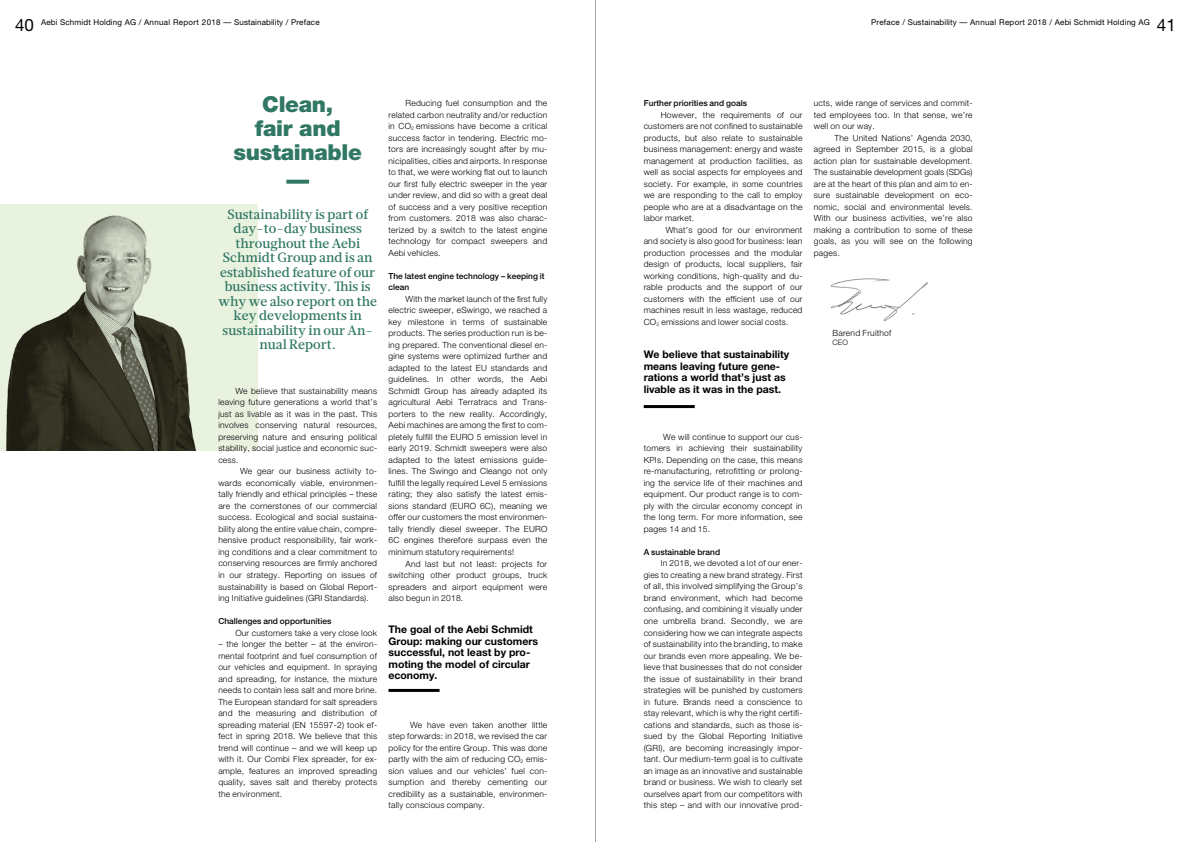
<style>
.page{position:relative;width:1191px;height:842px;background:#fff}
.page>*{position:absolute;margin:0;border:0;box-sizing:border-box;transform-origin:0 0}
.t1{font:900 22px/24px "Helvetica Neue";letter-spacing:-.015em;color:#317864;text-align:center}
.t2{font:17px "Helvetica Neue";color:#000}
.t3{font:500 13.5px/14.5px "Glosa Text";color:#317864;text-align:center}
.t4{font:700 10.5px/11.5px "Helvetica Neue";color:#000}
.t5{font:300 8.5px/11.5px "Helvetica Neue";letter-spacing:.025em;color:#000;text-align:justify}
.t6{font:500 8.3px/11.5px "Helvetica Neue";letter-spacing:.005em;color:#000}
.t7{font:8px "Helvetica Neue";letter-spacing:.02em;color:#000}
.t8{font:300 7.5px "Helvetica Neue";color:#000}
</style>
<div class="page">
<svg style="left:0;top:204px;width:258px;height:247px;background:#a1a695"></svg>
<hr style="left:595px;top:0;width:1px;height:842px;background:#a8a8a5">
<svg style="left:286px;top:180px;width:23px;height:4px"></svg>
<hr style="left:388px;top:689px;width:51px;height:3px;background:#000">
<img style="left:830px;top:278px;width:98px;height:43px">
<hr style="left:643px;top:405px;width:51px;height:3px;background:#000">
<h2 class="t2" style="left:15px;top:15px;width:20px">40</h2>
<h2 class="t2" style="left:1157px;top:15px;width:20px">41</h2>
<p class="t7" style="left:41px;top:18px;width:280px">Aebi Schmidt Holding AG / Annual Report 2018 — Sustainability / Preface</p>
<p class="t7" style="left:871px;top:18px;width:280px">Preface / Sustainability — Annual Report 2018 / Aebi Schmidt Holding AG</p>
<h1 class="t1" style="left:234px;top:92px;width:130px">Clean,<br>fair and sustainable</h1>
<h3 class="t3" style="left:218px;top:207px;width:160px">Sustainability is part of day-to-day business throughout the Aebi<br>Schmidt Group and is an established feature of our business activity. This is why we also report on the key developments in sustainability in our An&shy;nual Report.</h3>
<p class="t5" style="left:218px;top:385px;width:160px;text-indent:17px">We believe that sustainability means leaving future generations a world that’s just as livable as it was in the past. This involves conserving natural resources, preserving nature and ensuring political stability, social justice and economic suc&shy;cess.</p>
<p class="t5" style="left:218px;top:465px;width:160px;text-indent:22px">We gear our business activity to&shy;wards economically viable, environmen&shy;tally friendly and ethical principles – these are the cornerstones of our commercial success. Ecological and social sustaina&shy;bility along the entire value chain, compre&shy;hensive product responsibility, fair work&shy;ing conditions and a clear commitment to conserving resources are firmly anchored in our strategy. Reporting on issues of sustainability is based on Global Report&shy;ing Initiative guidelines (GRI Standards).</p>
<p class="t6" style="left:218px;top:615px;width:115px">Challenges and opportunities</p>
<p class="t5" style="left:235px;top:626px;width:143px">Our customers take a very close look</p>
<p class="t5" style="left:218px;top:638px;width:160px">– the longer the better – at the environ&shy;mental footprint and fuel consumption of our vehicles and equipment. In spraying and spreading, for instance, the mixture needs to contain less salt and more brine.<br>The European standard for salt spreaders and the measuring and distribution of spreading material (EN 15597-2) took ef&shy;fect in spring 2018. We believe that this trend will continue – and we will keep up with it. Our Combi Flex spreader, for ex&shy;ample, features an improved spreading quality, saves salt and thereby protects the environment.</p>
<p class="t5" style="left:388px;top:97px;width:160px;text-indent:17px">Reducing fuel consumption and the related carbon neutrality and/or reduction in CO<sub>2</sub> emissions have become a critical success factor in tendering. Electric mo&shy;tors are increasingly sought after by mu&shy;nicipalities, cities and airports. In response to that, we were working flat out to launch our first fully electric sweeper in the year under review, and did so with a great deal of success and a very positive reception from customers. 2018 was also charac&shy;terized by a switch to the latest engine technology for compact sweepers and Aebi vehicles.</p>
<p class="t6" style="left:388px;top:270px;width:158px">The latest engine technology – keeping it clean</p>
<p class="t5" style="left:388px;top:293px;width:160px;text-indent:17px">With the market launch of the first fully electric sweeper, eSwingo, we reached a key milestone in terms of sustainable products. The series production run is be&shy;ing prepared. The conventional diesel en&shy;gine systems were optimized further and adapted to the latest EU standards and guidelines. In other words, the Aebi Schmidt Group has already adapted its agricultural Aebi Terratracs and Trans&shy;porters to the new reality. Accordingly, Aebi machines are among the first to com&shy;pletely fulfill the EURO 5 emission level in early 2019. Schmidt sweepers were also adapted to the latest emissions guide&shy;lines. The Swingo and Cleango not only fulfill the legally required Level 5 emissions rating; they also satisfy the latest emis&shy;sions standard (EURO 6C), meaning we offer our customers the most environmen&shy;tally friendly diesel sweeper. The EURO 6C engines therefore surpass even the minimum statutory requirements!</p>
<p class="t5" style="left:388px;top:557px;width:160px;text-indent:17px">And last but not least: projects for switching other product groups, truck spreaders and airport equipment were also begun in 2018.</p>
<p class="t4" style="left:388px;top:623px;width:151px">The goal of the Aebi Schmidt<br>Group: making our customers successful, not least by pro&shy;moting the model of circular economy.</p>
<p class="t5" style="left:388px;top:718px;width:160px;text-indent:22px">We have even taken another little step forwards: in 2018, we revised the car policy for the entire Group. This was done partly with the aim of reducing CO<sub>2</sub> emis&shy;sion values and our vehicles’ fuel con&shy;sumption and thereby cementing our credibility as a sustainable, environmen&shy;tally conscious company.</p>
<p class="t6" style="left:643px;top:98px;width:105px">Further priorities and goals</p>
<p class="t5" style="left:643px;top:109px;width:160px;text-indent:17px">However, the requirements of our customers are not confined to sustainable products, but also relate to sustainable business management: energy and waste management at production facilities, as well as social aspects for employees and society. For example, in some countries we are responding to the call to employ people who are at a disadvantage on the labor market.</p>
<p class="t5" style="left:643px;top:224px;width:160px;text-indent:22px">What’s good for our environment and society is also good for business: lean production processes and the modular design of products, local suppliers, fair working conditions, high-quality and du&shy;rable products and the support of our customers with the efficient use of our machines result in less wastage, reduced CO<sub>2</sub> emissions and lower social costs.</p>
<p class="t4" style="left:643px;top:349px;width:147px">We believe that sustainability means leaving future gene&shy;rations a world that’s just as livable as it was in the past.</p>
<p class="t5" style="left:814px;top:97px;width:160px">ucts, wide range of services and commit&shy;ted employees too. In that sense, we’re well on our way.</p>
<p class="t5" style="left:814px;top:132px;width:160px;text-indent:21px">The United Nations’ Agenda 2030, agreed in September 2015, is a global action plan for sustainable development.<br>The sustainable development goals (SDGs) are at the heart of this plan and aim to en&shy;sure sustainable development on eco&shy;nomic, social and environmental levels.<br>With our business activities, we’re also making a contribution to some of these goals, as you will see on the following pages.</p>
<p class="t5" style="left:832px;top:327px;width:60px">Barend Fruithof</p>
<p class="t8" style="left:832px;top:338px;width:17px">CEO</p>
<p class="t5" style="left:643px;top:431px;width:160px;text-indent:19px">We will continue to support our cus&shy;tomers in achieving their sustainability KPIs. Depending on the case, this means re-manufacturing, retrofitting or prolong&shy;ing the service life of their machines and equipment. Our product range is to com&shy;ply with the circular economy concept in the long term. For more information, see pages 14 and 15.</p>
<p class="t6" style="left:643px;top:546px;width:78px">A sustainable brand</p>
<p class="t5" style="left:643px;top:557px;width:160px;text-indent:17px">In 2018, we devoted a lot of our ener&shy;gies to creating a new brand strategy. First of all, this involved simplifying the Group’s brand environment, which had become confusing, and combining it visually under one umbrella brand. Secondly, we are considering how we can integrate aspects of sustainability into the branding, to make our brands even more appealing. We be&shy;lieve that businesses that do not consider the issue of sustainability in their brand strategies will be punished by customers in future. Brands need a conscience to stay relevant, which is why the right certifi&shy;cations and standards, such as those is&shy;sued by the Global Reporting Initiative (GRI), are becoming increasingly impor&shy;tant. Our medium-term goal is to cultivate an image as an innovative and sustainable brand or business. We wish to clearly set ourselves apart from our competitors with this step – and with our innovative prod-</p>
</div>
